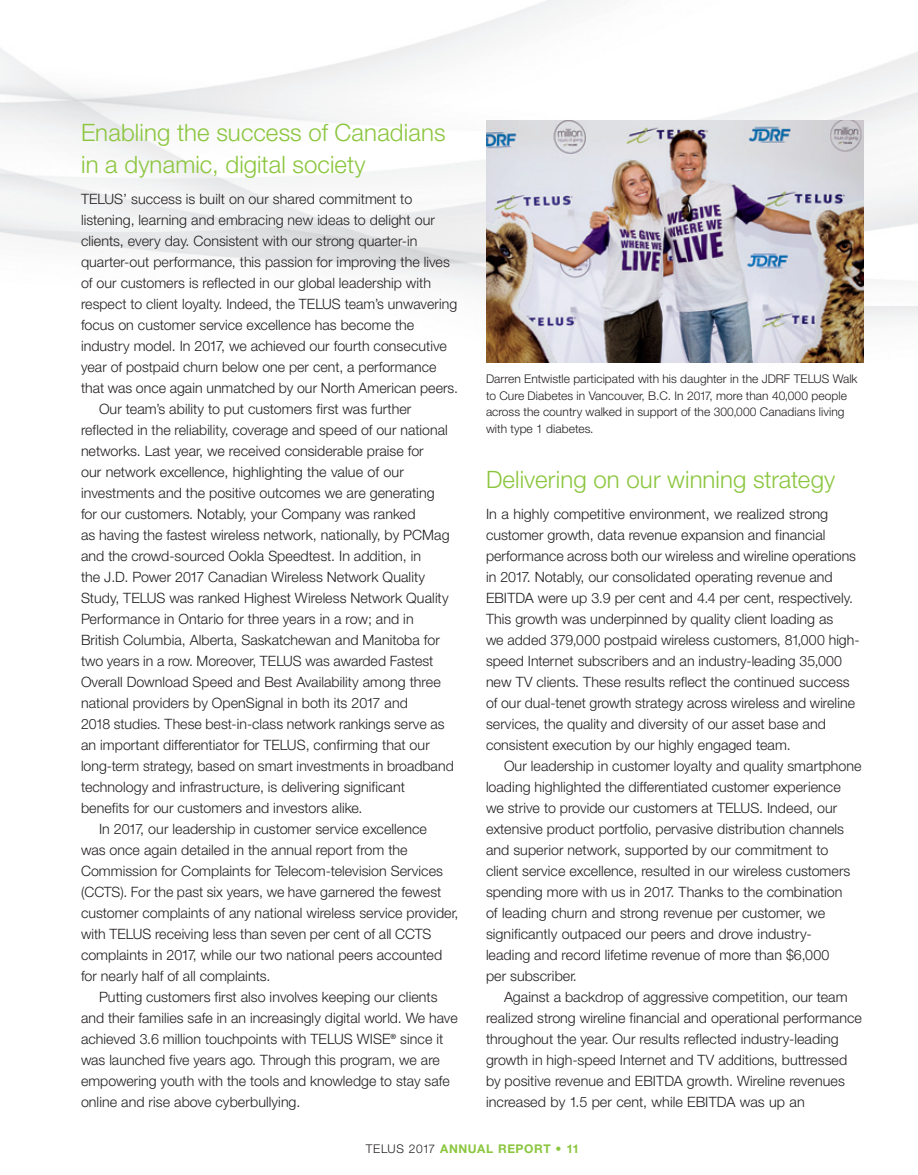
<style>
.page{position:relative;width:918px;height:1175px;background:#fff}
.page>*{position:absolute;margin:0;border:0;box-sizing:border-box;transform-origin:0 0}
.t1{font:300 24px/31.5px "Helve TELUS";color:#8bc63e}
.t2{font:300 14.25px/21px "Helve TELUS";color:#231f20}
.t3{font:300 12px/16.5px "Helve TELUS";color:#231f20}
.t4{font:700 12px "Helve TELUS";letter-spacing:.05em;color:#8bc63e}
.s1{font-weight:300;color:#231f20}
</style>
<div class="page">
<img style="left:0;top:0;width:918px;height:363px">
<img style="left:486px;top:120px;width:378px;height:242px">
<h1 class="t1" style="left:81px;top:119px;width:366px">Enabling the success of Canadians in a dynamic, digital society</h1>
<p class="t2" style="left:81px;top:190px;width:333px">TELUS’ success is built on our shared commitment to</p>
<p class="t2" style="left:81px;top:211px;width:356px">listening, learning and embracing new ideas to delight our</p>
<p class="t2" style="left:81px;top:232px;width:338px">clients, every day. Consistent with our strong quarter-in</p>
<p class="t2" style="left:81px;top:253px;width:371px">quarter-out performance, this passion for improving the lives</p>
<p class="t2" style="left:81px;top:274px;width:352px">of our customers is reflected in our global leadership with</p>
<p class="t2" style="left:81px;top:295px;width:378px">respect to client loyalty. Indeed, the TELUS team’s unwavering</p>
<p class="t2" style="left:81px;top:316px;width:335px">focus on customer service excellence has become the</p>
<p class="t2" style="left:81px;top:337px;width:368px">industry model. In 2017, we achieved our fourth consecutive</p>
<p class="t2" style="left:81px;top:358px;width:357px">year of postpaid churn below one per cent, a performance</p>
<p class="t2" style="left:81px;top:379px;width:378px">that was once again unmatched by our North American peers.</p>
<p class="t2" style="left:99px;top:400px;width:314px">Our team’s ability to put customers first was further</p>
<p class="t2" style="left:81px;top:421px;width:368px">reflected in the reliability, coverage and speed of our national</p>
<p class="t2" style="left:81px;top:442px;width:344px">networks. Last year, we received considerable praise for</p>
<p class="t2" style="left:81px;top:463px;width:324px">our network excellence, highlighting the value of our</p>
<p class="t2" style="left:81px;top:484px;width:355px">investments and the positive outcomes we are generating</p>
<p class="t2" style="left:81px;top:505px;width:336px">for our customers. Notably, your Company was ranked</p>
<p class="t2" style="left:81px;top:526px;width:370px">as having the fastest wireless network, nationally, by PCMag</p>
<p class="t2" style="left:81px;top:547px;width:342px">and the crowd-sourced Ookla Speedtest. In addition, in</p>
<p class="t2" style="left:81px;top:568px;width:346px">the J.D. Power 2017 Canadian Wireless Network Quality</p>
<p class="t2" style="left:81px;top:589px;width:369px">Study, TELUS was ranked Highest Wireless Network Quality</p>
<p class="t2" style="left:81px;top:610px;width:334px">Performance in Ontario for three years in a row; and in</p>
<p class="t2" style="left:81px;top:631px;width:360px">British Columbia, Alberta, Saskatchewan and Manitoba for</p>
<p class="t2" style="left:81px;top:652px;width:354px">two years in a row. Moreover, TELUS was awarded Fastest</p>
<p class="t2" style="left:81px;top:673px;width:361px">Overall Download Speed and Best Availability among three</p>
<p class="t2" style="left:81px;top:694px;width:328px">national providers by OpenSignal in both its 2017 and</p>
<p class="t2" style="left:81px;top:715px;width:365px">2018 studies. These best-in-class network rankings serve as</p>
<p class="t2" style="left:81px;top:736px;width:350px">an important differentiator for TELUS, confirming that our</p>
<p class="t2" style="left:81px;top:757px;width:374px">long-term strategy, based on smart investments in broadband</p>
<p class="t2" style="left:81px;top:778px;width:325px">technology and infrastructure, is delivering significant</p>
<p class="t2" style="left:81px;top:799px;width:283px">benefits for our customers and investors alike.</p>
<p class="t2" style="left:99px;top:820px;width:329px">In 2017, our leadership in customer service excellence</p>
<p class="t2" style="left:81px;top:841px;width:328px">was once again detailed in the annual report from the</p>
<p class="t2" style="left:81px;top:862px;width:364px">Commission for Complaints for Telecom-television Services</p>
<p class="t2" style="left:81px;top:883px;width:362px">(CCTS). For the past six years, we have garnered the fewest</p>
<p class="t2" style="left:81px;top:904px;width:379px">customer complaints of any national wireless service provider,</p>
<p class="t2" style="left:81px;top:925px;width:352px">with TELUS receiving less than seven per cent of all CCTS</p>
<p class="t2" style="left:81px;top:946px;width:363px">complaints in 2017, while our two national peers accounted</p>
<p class="t2" style="left:81px;top:967px;width:191px">for nearly half of all complaints.</p>
<p class="t2" style="left:99px;top:988px;width:340px">Putting customers first also involves keeping our clients</p>
<p class="t2" style="left:81px;top:1009px;width:378px">and their families safe in an increasingly digital world. We have</p>
<p class="t2" style="left:81px;top:1030px;width:364px">achieved 3.6 million touchpoints with TELUS WISE<sup>®</sup> since it</p>
<p class="t2" style="left:81px;top:1051px;width:360px">was launched five years ago. Through this program, we are</p>
<p class="t2" style="left:81px;top:1072px;width:370px">empowering youth with the tools and knowledge to stay safe</p>
<p class="t2" style="left:81px;top:1093px;width:221px">online and rise above cyberbullying.</p>
<p class="t3" style="left:486px;top:371px;width:373px">Darren Entwistle participated with his daughter in the JDRF TELUS Walk to Cure Diabetes in Vancouver, B.C. In 2017, more than 40,000 people across the country walked in support of the 300,000 Canadians living with type 1 diabetes.</p>
<h1 class="t1" style="left:486px;top:465px;width:351px">Delivering on our winning strategy</h1>
<p class="t2" style="left:486px;top:505px;width:375px">In a highly competitive environment, we realized strong customer growth, data revenue expansion and financial performance across both our wireless and wireline operations in 2017. Notably, our consolidated operating revenue and EBITDA were up 3.9 per cent and 4.4 per cent, respectively.<br>This growth was underpinned by quality client loading as<br>we added 379,000 postpaid wireless customers, 81,000 high&shy;speed Internet subscribers and an industry-leading 35,000 new TV clients. These results reflect the continued success of our dual-tenet growth strategy across wireless and wireline services, the quality and diversity of our asset base and consistent execution by our highly engaged team.</p>
<p class="t2" style="left:486px;top:757px;width:377px;text-indent:18px">Our leadership in customer loyalty and quality smartphone loading highlighted the differentiated customer experience we strive to provide our customers at TELUS. Indeed, our extensive product portfolio, pervasive distribution channels and superior network, supported by our commitment to client service excellence, resulted in our wireless customers spending more with us in 2017. Thanks to the combination<br>of leading churn and strong revenue per customer, we significantly outpaced our peers and drove industry-<br>leading and record lifetime revenue of more than $6,000<br>per subscriber.</p>
<p class="t2" style="left:486px;top:988px;width:377px;text-indent:18px">Against a backdrop of aggressive competition, our team realized strong wireline financial and operational performance throughout the year. Our results reflected industry-leading growth in high-speed Internet and TV additions, buttressed by positive revenue and EBITDA growth. Wireline revenues increased by 1.5 per cent, while EBITDA was up an</p>
<p class="t4" style="left:366px;top:1144px;width:215px"><span class="s1">TELUS 2017</span> ANNUAL REPORT • 11</p>
</div>
